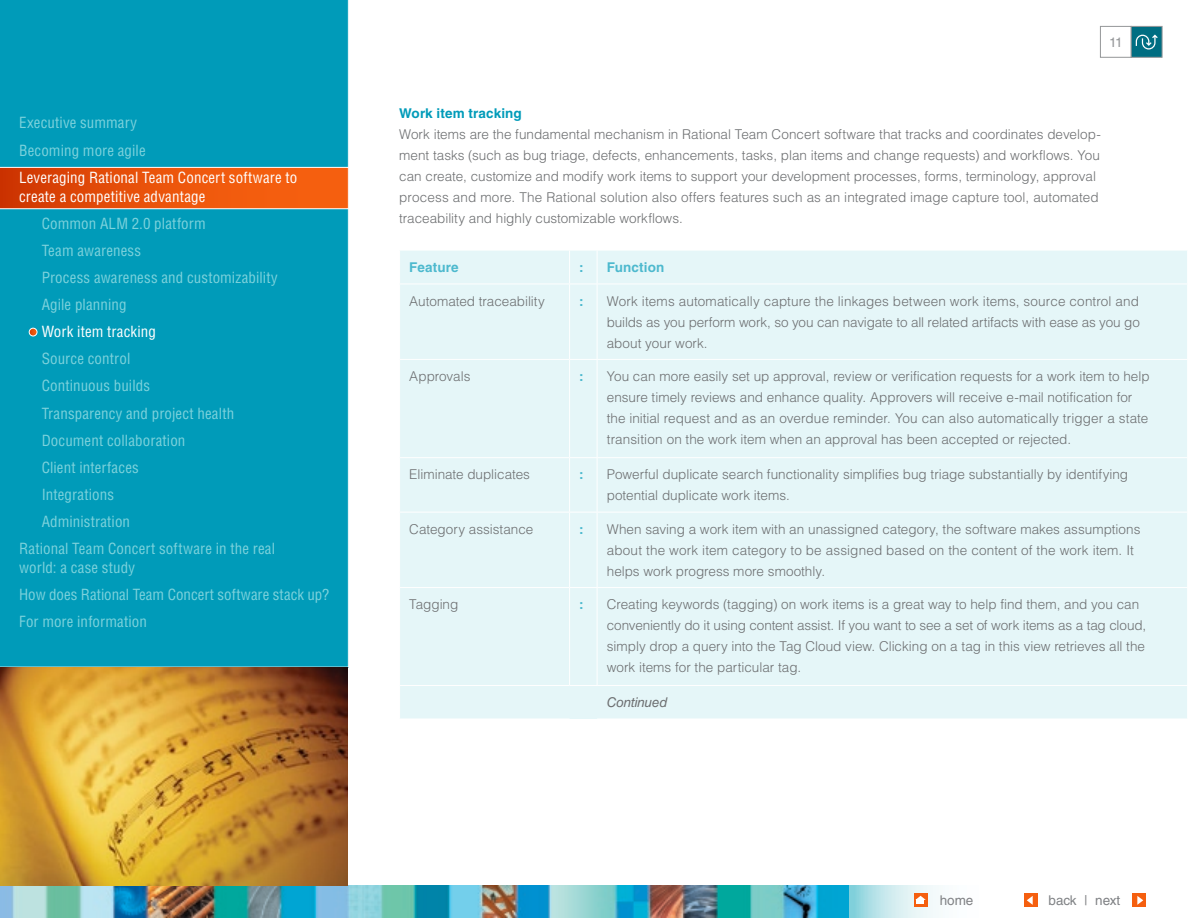
<style>
.page{position:relative;width:1188px;height:918px;background:#fff}
.page>*{position:absolute;margin:0;border:0;box-sizing:border-box;transform-origin:0 0}
.t1{font:condensed 15px/27px "Helvetica LT Std";letter-spacing:.01em;color:#7dd2dc}
.t2{font:condensed 15px/19.5px "Helvetica LT Std";letter-spacing:.01em;color:#fff}
.Body{font:300 13.5px/21px "Helvetica LT Std";color:#6d6f71}
.Header_2{font:700 13.5px "Helvetica LT Std";letter-spacing:.01em;color:#009bb9}
.Chart_head{font:700 13.5px "Helvetica LT Std";letter-spacing:.01em;color:#4db9ce}
.t3{font:13.5px "Helvetica LT Std";color:#808285}
.Body-2{font:italic 13.5px "Helvetica LT Std";letter-spacing:-.015em;color:#6d6f71}
.Chart_text_dots_ar{font:700 13.5px "Helvetica LT Std";color:#4db9ce}
.t4{font:13.5px "Helvetica LT Std";color:#949698}
</style>
<div class="page">
<div style="left:0;top:0;width:349px;height:668px;background:#009bb9"></div>
<img style="left:0;top:886px;width:848px;height:32px">
<svg style="left:848px;top:886px;width:91px;height:32px"></svg>
<div style="left:1024px;top:893px;width:14px;height:14px;background:#f55f0f"></div>
<svg style="left:1027px;top:896px;width:6px;height:9px"></svg>
<div style="left:914px;top:893px;width:13px;height:14px;background:#f55f0f"></div>
<div style="left:1132px;top:893px;width:14px;height:14px;background:#f55f0f"></div>
<svg style="left:1137px;top:896px;width:6px;height:9px"></svg>
<svg style="left:915px;top:896px;width:11px;height:8px"></svg>
<div style="left:1100px;top:26px;width:32px;height:32px;background:#fff;border:1px solid #949698"></div>
<img style="left:0;top:668px;width:348px;height:218px">
<div style="left:1131px;top:26px;width:31px;height:32px;background:#006e82;border:1px solid #949698"></div>
<div style="left:400px;top:251px;width:787px;height:468px;background:#e5f6f8"></div>
<hr style="left:569px;top:250px;width:1px;height:34px;background:#fff">
<svg style="left:570px;top:250px;width:26px;height:1px"></svg>
<hr style="left:597px;top:250px;width:1px;height:34px;background:#fff">
<hr style="left:399px;top:284px;width:171px;height:1px;background:#fff">
<hr style="left:569px;top:284px;width:1px;height:75px;background:#fff">
<svg style="left:570px;top:284px;width:27px;height:1px"></svg>
<hr style="left:597px;top:284px;width:1px;height:75px;background:#fff">
<hr style="left:597px;top:284px;width:591px;height:1px;background:#fff">
<hr style="left:399px;top:359px;width:171px;height:1px;background:#fff">
<hr style="left:569px;top:360px;width:1px;height:97px;background:#fff">
<svg style="left:570px;top:359px;width:27px;height:1px"></svg>
<hr style="left:597px;top:360px;width:1px;height:97px;background:#fff">
<hr style="left:597px;top:359px;width:591px;height:1px;background:#fff">
<hr style="left:399px;top:457px;width:171px;height:1px;background:#fff">
<hr style="left:569px;top:458px;width:1px;height:54px;background:#fff">
<svg style="left:570px;top:457px;width:27px;height:1px"></svg>
<hr style="left:597px;top:458px;width:1px;height:54px;background:#fff">
<hr style="left:597px;top:457px;width:591px;height:1px;background:#fff">
<hr style="left:399px;top:512px;width:171px;height:1px;background:#fff">
<hr style="left:569px;top:512px;width:1px;height:75px;background:#fff">
<svg style="left:570px;top:512px;width:27px;height:1px"></svg>
<hr style="left:597px;top:512px;width:1px;height:75px;background:#fff">
<hr style="left:597px;top:512px;width:591px;height:1px;background:#fff">
<hr style="left:399px;top:587px;width:171px;height:1px;background:#fff">
<hr style="left:569px;top:588px;width:1px;height:97px;background:#fff">
<svg style="left:570px;top:587px;width:27px;height:1px"></svg>
<hr style="left:597px;top:588px;width:1px;height:97px;background:#fff">
<hr style="left:597px;top:587px;width:591px;height:1px;background:#fff">
<hr style="left:399px;top:685px;width:171px;height:1px;background:#fff">
<svg style="left:570px;top:685px;width:27px;height:1px"></svg>
<hr style="left:597px;top:685px;width:591px;height:1px;background:#fff">
<svg style="left:0;top:167px;width:349px;height:42px;background:#e95814"></svg>
<svg style="left:1136px;top:35px;width:22px;height:15px"></svg>
<svg style="left:29px;top:328px;width:8px;height:8px"></svg>
<div style="left:29px;top:328px;width:8px;height:8px;border:1px solid #fff;border-radius:50%"></div>
<p class="t1" style="left:19px;top:109px;width:128px">Executive summary<br>Becoming more agile</p>
<p class="t2" style="left:19px;top:167px;width:280px">Leveraging Rational Team Concert software to create a competitive advantage</p>
<p class="t1" style="left:42px;top:210px;width:238px">Common ALM 2.0 platform<br>Team awareness<br>Process awareness and customizability<br>Agile planning</p>
<p class="t2" style="left:42px;top:322px;width:116px">Work item tracking</p>
<p class="t1" style="left:42px;top:345px;width:90px">Source control</p>
<p class="t1" style="left:42px;top:372px;width:110px">Continuous builds</p>
<p class="t1" style="left:42px;top:399px;width:194px">Transparency and project health</p>
<p class="t1" style="left:42px;top:427px;width:145px">Document collaboration</p>
<p class="t1" style="left:42px;top:454px;width:99px">Client interfaces</p>
<p class="t1" style="left:42px;top:481px;width:74px">Integrations</p>
<p class="t1" style="left:42px;top:508px;width:90px">Administration</p>
<p class="t1" style="left:19px;top:535px;width:257px">Rational Team Concert software in the real</p>
<p class="t1" style="left:19px;top:554px;width:312px">world: a case study<br>How does Rational Team Concert software stack up?<br>For more information</p>
<p class="t4" style="left:1109px;top:34px;width:15px">11</p>
<p class="Header_2" style="left:399px;top:105px;width:124px">Work item tracking</p>
<p class="Body" style="left:399px;top:123px;width:703px">Work items are the fundamental mechanism in Rational Team Concert software that tracks and coordinates develop&shy;ment tasks (such as bug triage, defects, enhancements, tasks, plan items and change requests) and workflows. You can create, customize and modify work items to support your development processes, forms, terminology, approval process and more. The Rational solution also offers features such as an integrated image capture tool, automated traceability and highly customizable workflows.</p>
<p class="Chart_head" style="left:409px;top:259px;width:51px">Feature</p>
<p class="Chart_text_dots_ar" style="left:579px;top:259px;width:6px">:</p>
<p class="Chart_head" style="left:607px;top:259px;width:59px">Function</p>
<p class="Body" style="left:409px;top:290px;width:137px">Automated traceability</p>
<p class="Chart_text_dots_ar" style="left:579px;top:293px;width:6px">:</p>
<p class="Body" style="left:607px;top:290px;width:535px;text-align:justify">Work items automatically capture the linkages between work items, source control and builds as you perform work, so you can navigate to all related artifacts with ease as you go about your work.</p>
<p class="Body" style="left:409px;top:366px;width:63px">Approvals</p>
<p class="Chart_text_dots_ar" style="left:579px;top:368px;width:6px">:</p>
<p class="Body" style="left:607px;top:366px;width:544px">You can more easily set up approval, review or verification requests for a work item to help ensure timely reviews and enhance quality. Approvers will receive e-mail notification for the initial request and as an overdue reminder. You can also automatically trigger a state transition on the work item when an approval has been accepted or rejected.</p>
<p class="Body" style="left:409px;top:464px;width:122px">Eliminate duplicates</p>
<p class="Chart_text_dots_ar" style="left:579px;top:466px;width:6px">:</p>
<p class="Body" style="left:607px;top:464px;width:523px">Powerful duplicate search functionality simplifies bug triage substantially by identifying potential duplicate work items.</p>
<p class="Body" style="left:409px;top:518px;width:126px">Category assistance</p>
<p class="Chart_text_dots_ar" style="left:579px;top:521px;width:6px">:</p>
<p class="Body" style="left:607px;top:518px;width:535px">When saving a work item with an unassigned category, the software makes assumptions about the work item category to be assigned based on the content of the work item. It helps work progress more smoothly.</p>
<p class="Body" style="left:409px;top:594px;width:51px">Tagging</p>
<p class="Chart_text_dots_ar" style="left:579px;top:596px;width:6px">:</p>
<p class="Body" style="left:607px;top:594px;width:541px">Creating keywords (tagging) on work items is a great way to help find them, and you can conveniently do it using content assist. If you want to see a set of work items as a tag cloud, simply drop a query into the Tag Cloud view. Clicking on a tag in this view retrieves all the work items for the particular tag.</p>
<p class="Body-2" style="left:607px;top:695px;width:62px">Continued</p>
<p class="t3" style="left:940px;top:893px;width:35px">home</p>
<p class="t3" style="left:1048px;top:893px;width:73px">back | next</p>
</div>
